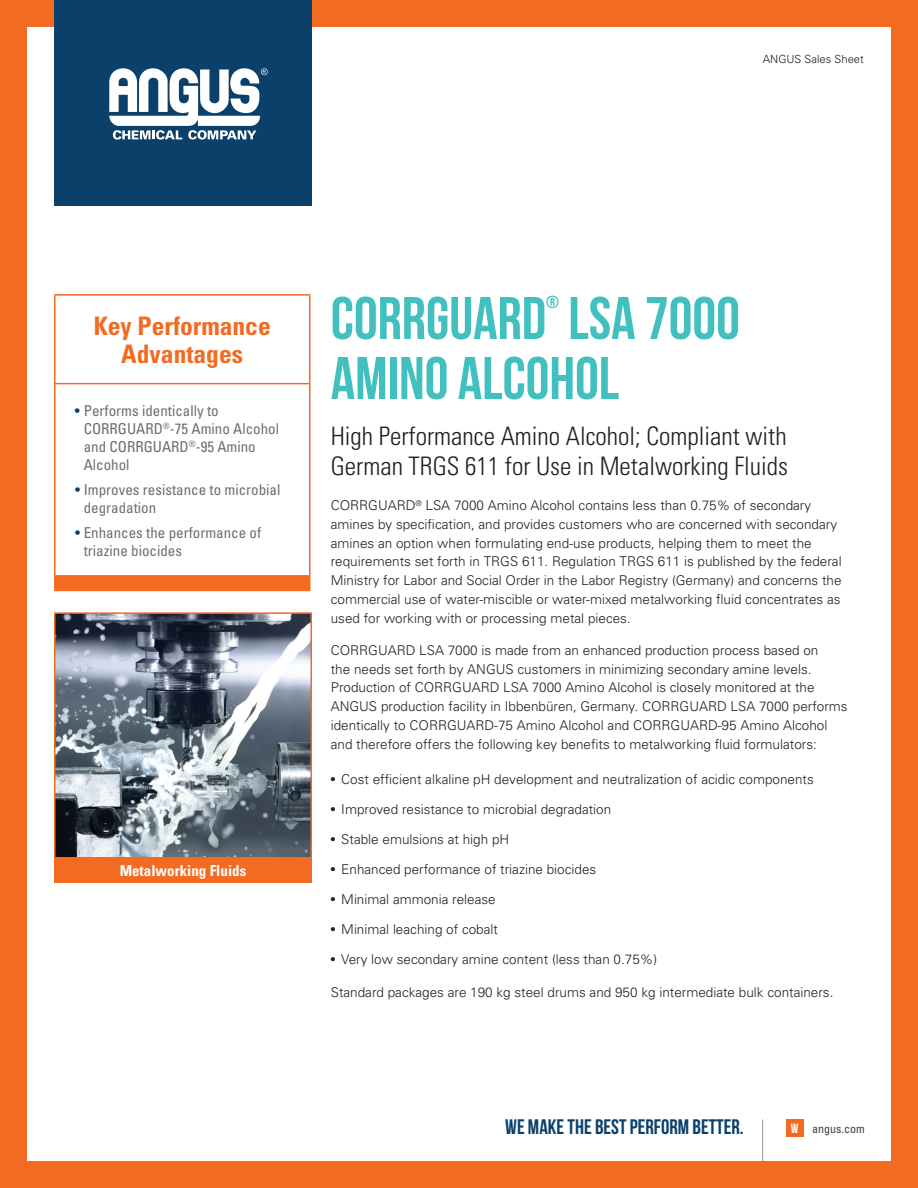
<style>
.page{position:relative;width:918px;height:1188px;background:#f36a21}
.page>*{position:absolute;margin:0;border:0;box-sizing:border-box;transform-origin:0 0}
.t1{font:60px "Bebas Neue";color:#42c0bf}
.t2{font:300 condensed 25.5px/30.6px "Univers";color:#231f20}
.t3{font:700 condensed 25.5px/28.5px "Univers";color:#f36a21;text-align:center}
.t4{font:21px "Bebas Neue";color:#0b406a}
.t5{font:17.55px "Bebas Neue";color:#42c0bf}
.t6{font:condensed 15px/18px "Univers";color:#6d6e6d}
.t7{font:700 condensed 15px "Univers";color:#fff}
.t8{font:300 13.5px/18.8px "Univers";color:#231f20}
.t9{font:condensed 12px "Univers";color:#3e3e3f}
.t10{font:300 11.25px "Univers";color:#231f20}
.s1{color:#0b406a}
.s2{font-weight:400;font-stretch:condensed}
.s3{font-family:"Bebas Neue";font-stretch:normal;font-size:13.5px;color:#fff}
</style>
<div class="page">
<div style="left:27px;top:27px;width:864px;height:1134px;background:#fff"></div>
<div style="left:54px;top:0;width:258px;height:206px;background:#0b406a"></div>
<svg style="left:109px;top:68px;width:159px;height:72px"></svg>
<div style="left:786px;top:1120px;width:18px;height:17px;background:#f36a21"></div>
<hr style="left:762px;top:1120px;width:1px;height:41px;background:#a0a0a0">
<div style="left:55px;top:576px;width:255px;height:14px;background:#f36a21"></div>
<hr style="left:54px;top:294px;width:256px;height:2px;background:#f36a21">
<hr style="left:54px;top:296px;width:2px;height:87px;background:#f36a21">
<hr style="left:309px;top:296px;width:1px;height:87px;background:#f36a21">
<hr style="left:54px;top:383px;width:256px;height:1px;background:#f36a21">
<hr style="left:54px;top:384px;width:2px;height:191px;background:#f36a21">
<hr style="left:309px;top:384px;width:1px;height:191px;background:#f36a21">
<hr style="left:54px;top:575px;width:256px;height:2px;background:#f36a21">
<svg style="left:54px;top:577px;width:1px;height:13px"></svg>
<hr style="left:54px;top:590px;width:256px;height:1px;background:#f36a21">
<svg style="left:54px;top:612px;width:258px;height:246px"></svg>
<div style="left:54px;top:858px;width:258px;height:25px;background:#f36a21"></div>
<p class="t10" style="left:763px;top:52px;width:103px">ANGUS Sales Sheet</p>
<h2 class="t3" style="left:94px;top:311px;width:179px">Key Performance<br>Advantages</h2>
<p class="t6" style="left:84px;top:401px;width:197px;text-indent:-9px"><span class="s1">•</span> Performs identically to<br>CORRGUARD<sup>®</sup>-75 Amino Alcohol and CORRGUARD<sup>®</sup>-95 Amino<br>Alcohol</p>
<p class="t6" style="left:84px;top:480px;width:198px;text-indent:-9px"><span class="s1">•</span> Improves resistance to microbial degradation</p>
<p class="t6" style="left:84px;top:523px;width:179px;text-indent:-9px"><span class="s1">•</span> Enhances the performance of triazine biocides</p>
<p class="t7" style="left:120px;top:861px;width:128px">Metalworking Fluids</p>
<p class="t5" style="left:546px;top:292px;width:14px">®</p>
<h1 class="t1" style="left:331px;top:285px;width:411px">CORRGUARD LSA 7000</h1>
<h1 class="t1" style="left:331px;top:345px;width:290px">AMINO ALCOHOL</h1>
<h2 class="t2" style="left:331px;top:420px;width:459px">High Performance Amino Alcohol; Compliant with<br>German TRGS 611 for Use in Metalworking Fluids</h2>
<p class="t8" style="left:331px;top:495px;width:512px">CORRGUARD<sup>®</sup> LSA 7000 Amino Alcohol contains less than 0.75% of secondary amines by specification, and provides customers who are concerned with secondary amines an option when formulating end-use products, helping them to meet the requirements set forth in TRGS 611. Regulation TRGS 611 is published by the federal Ministry for Labor and Social Order in the Labor Registry (Germany) and concerns the commercial use of water-miscible or water-mixed metalworking fluid concentrates as used for working with or processing metal pieces.</p>
<p class="t8" style="left:331px;top:640px;width:518px">CORRGUARD LSA 7000 is made from an enhanced production process based on<br>the needs set forth by ANGUS customers in minimizing secondary amine levels.<br>Production of CORRGUARD LSA 7000 Amino Alcohol is closely monitored at the ANGUS production facility in Ibbenbüren, Germany. CORRGUARD LSA 7000 performs identically to CORRGUARD-75 Amino Alcohol and CORRGUARD-95 Amino Alcohol and therefore offers the following key benefits to metalworking fluid formulators:</p>
<p class="t8" style="left:331px;top:769px;width:485px"><span class="s2">•</span> Cost efficient alkaline pH development and neutralization of acidic components</p>
<p class="t8" style="left:331px;top:799px;width:282px"><span class="s2">•</span> Improved resistance to microbial degradation</p>
<p class="t8" style="left:331px;top:829px;width:180px"><span class="s2">•</span> Stable emulsions at high pH</p>
<p class="t8" style="left:331px;top:859px;width:267px"><span class="s2">•</span> Enhanced performance of triazine biocides</p>
<p class="t8" style="left:331px;top:889px;width:167px"><span class="s2">•</span> Minimal ammonia release</p>
<p class="t8" style="left:331px;top:919px;width:169px"><span class="s2">•</span> Minimal leaching of cobalt</p>
<p class="t8" style="left:331px;top:949px;width:328px"><span class="s2">•</span> Very low secondary amine content (less than 0.75%)</p>
<p class="t8" style="left:331px;top:983px;width:504px">Standard packages are 190 kg steel drums and 950 kg intermediate bulk containers.</p>
<h3 class="t4" style="left:505px;top:1115px;width:240px">WE MAKE THE BEST PERFORM BETTER.</h3>
<p class="t9" style="left:791px;top:1121px;width:75px"><span class="s3">W</span> angus.com</p>
</div>
